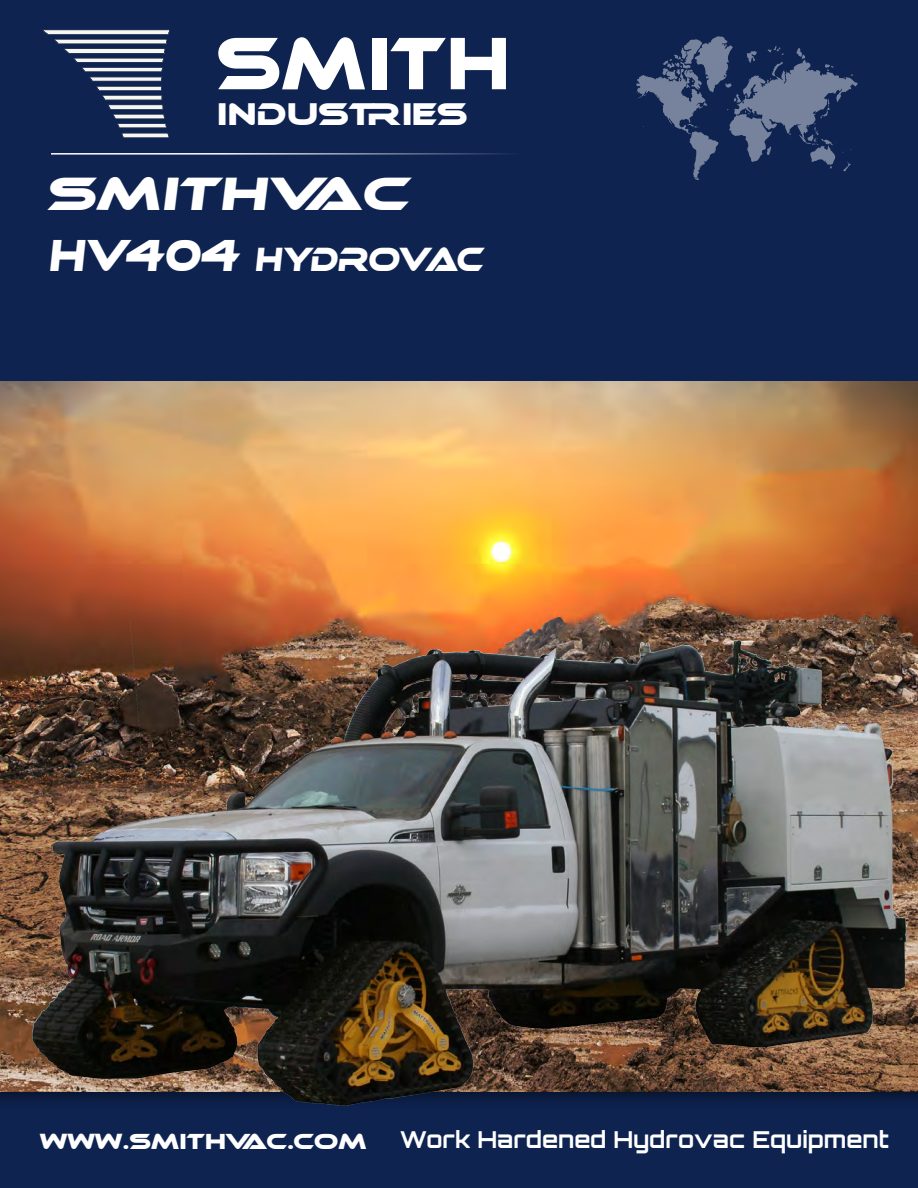
<style>
.page{position:relative;width:918px;height:1188px;background:#fff}
.page>*{position:absolute;margin:0;border:0;box-sizing:border-box;transform-origin:0 0}
.t1{font:71.25px "Ethnocentric";letter-spacing:.02em;color:#fff;scale:.88 1}
.t2{font:45px "Ethnocentric";color:#fff;scale:1.07 1}
.t3{font:32.4px "Ethnocentric";color:#fff;scale:.85 1}
.t4{font:30.3px "Ethnocentric";letter-spacing:.02em;color:#fff}
.t5{font:700 23.4px "Orbitron";color:#fff}
.t6{font:21px "Ethnocentric";color:#fff}
.s1{font-size:43.2px}
</style>
<div class="page">
<div style="left:0;top:1085px;width:918px;height:103px;background:#0e2350"></div>
<div style="left:0;top:0;width:918px;height:381px;background:#0e2350"></div>
<img style="left:0;top:381px;width:918px;height:711px">
<img style="left:2px;top:620px;width:916px;height:486px">
<hr style="left:51px;top:153px;width:470px;height:2px;background:#fff">
<svg style="left:636px;top:36px;width:222px;height:144px;background:#2f4168"></svg>
<img style="left:29px;top:18px;width:148px;height:131px">
<p class="t1" style="left:217px;top:27px;width:333px">SMITH</p>
<p class="t4" style="left:217px;top:98px;width:252px">INDUSTRIES</p>
<p class="t2" style="left:47px;top:170px;width:346px">SMITHVAC</p>
<p class="t3" style="left:48px;top:243px;width:517px"><span class="s1">HV404</span> HYDROVAC</p>
<p class="t6" style="left:40px;top:1131px;width:329px">WWW.SMITHVAC.COM</p>
<p class="t5" style="left:400px;top:1125px;width:491px">Work Hardened Hydrovac Equipment</p>
</div>
